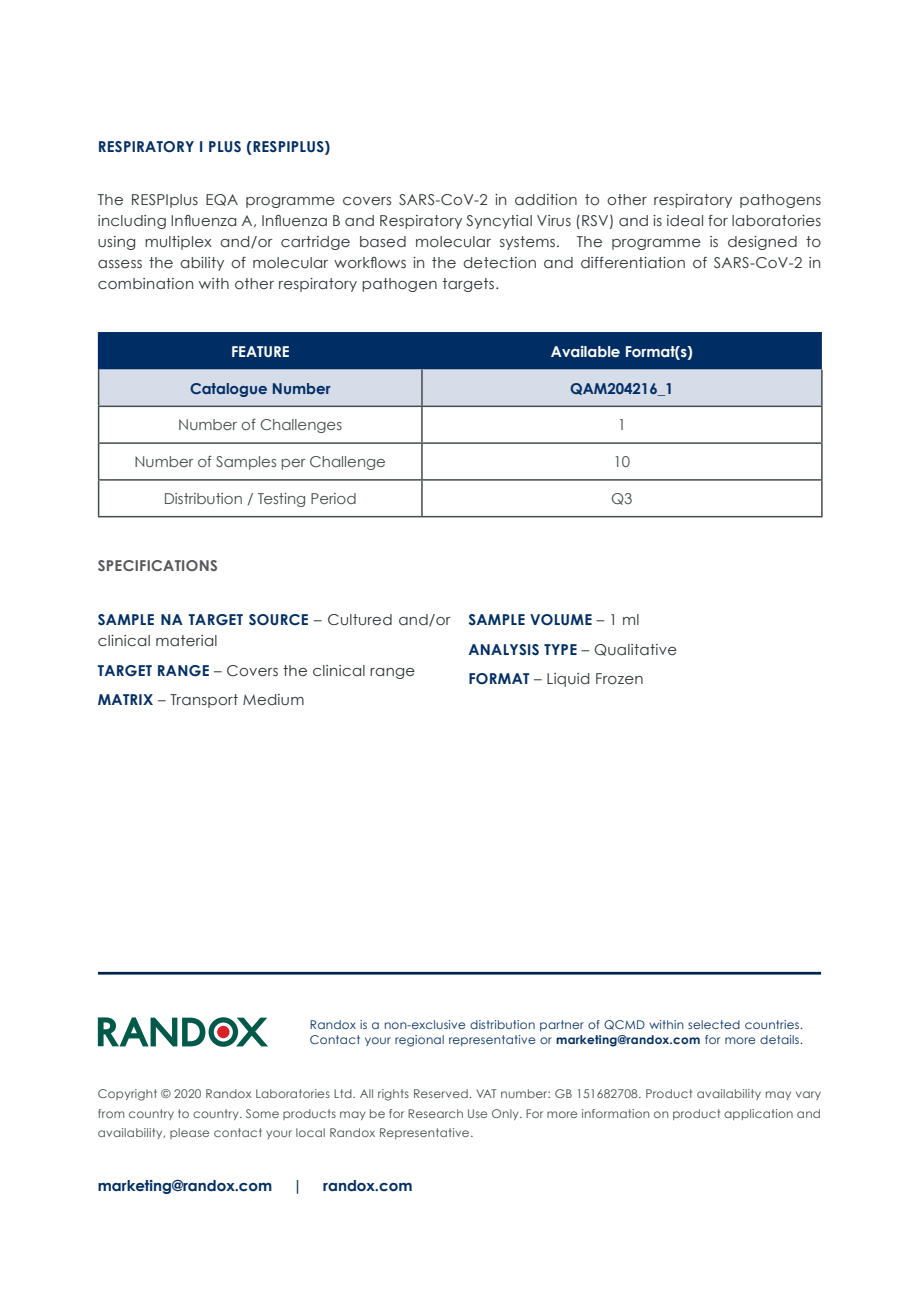
<style>
.page{position:relative;width:919px;height:1289px;background:#fff}
.page>*{position:absolute;margin:0;border:0;box-sizing:border-box;transform-origin:0 0}
.t1{font:15px/21px "Century Gothic";letter-spacing:.02em;color:#2d3234}
.t2{font:700 15px/29.5px "Century Gothic";letter-spacing:.02em;color:#002e64}
.t3{font:15px "Century Gothic";color:#434c49}
.t4{font:700 15px "Century Gothic";color:#002e64}
.t5{font:700 15px "Century Gothic";color:#fff}
.t6{font:700 15px "Century Gothic";letter-spacing:.02em;color:#57585a}
.t7{font:12px/19.5px "Century Gothic";letter-spacing:.02em;color:#434c49;text-align:justify}
.t8{font:12px/14.4px "Century Gothic";letter-spacing:.02em;color:#002e64}
.s1{font-weight:700;color:#002e64}
.s2{font-weight:400;color:#2d3234}
.s3{font-weight:700}
</style>
<div class="page">
<svg style="left:98px;top:1017px;width:170px;height:29px"></svg>
<svg style="left:99px;top:333px;width:722px;height:72px;background:#6a84a5"></svg>
<hr style="left:98px;top:407px;width:1px;height:35px;background:#434c49">
<hr style="left:421px;top:407px;width:1px;height:35px;background:#434c49">
<hr style="left:821px;top:407px;width:1px;height:35px;background:#434c49">
<hr style="left:98px;top:442px;width:324px;height:2px;background:#434c49">
<hr style="left:98px;top:444px;width:1px;height:35px;background:#434c49">
<hr style="left:422px;top:442px;width:400px;height:2px;background:#434c49">
<hr style="left:421px;top:444px;width:1px;height:35px;background:#434c49">
<hr style="left:821px;top:444px;width:1px;height:35px;background:#434c49">
<hr style="left:98px;top:479px;width:324px;height:1px;background:#434c49">
<hr style="left:98px;top:480px;width:1px;height:36px;background:#434c49">
<hr style="left:422px;top:479px;width:400px;height:1px;background:#434c49">
<hr style="left:421px;top:480px;width:1px;height:36px;background:#434c49">
<hr style="left:821px;top:480px;width:1px;height:36px;background:#434c49">
<hr style="left:98px;top:516px;width:324px;height:1px;background:#434c49">
<hr style="left:422px;top:516px;width:400px;height:1px;background:#434c49">
<hr style="left:98px;top:369px;width:1px;height:36px;background:#434c49">
<hr style="left:421px;top:369px;width:1px;height:36px;background:#434c49">
<hr style="left:821px;top:369px;width:1px;height:36px;background:#434c49">
<hr style="left:98px;top:405px;width:324px;height:2px;background:#434c49">
<hr style="left:422px;top:405px;width:400px;height:2px;background:#434c49">
<hr style="left:98px;top:332px;width:324px;height:1px;background:#002e64">
<hr style="left:98px;top:333px;width:1px;height:36px;background:#002e64">
<hr style="left:422px;top:332px;width:399px;height:1px;background:#002e64">
<div style="left:97px;top:968px;width:725px;height:6px;background:#005949;opacity:.32"></div>
<p class="t2" style="left:98px;top:131px;width:234px">RESPIRATORY I PLUS (RESPIPLUS)</p>
<p class="t1" style="left:98px;top:189px;width:725px;text-align:justify">The RESPIplus EQA programme covers SARS-CoV-2 in addition to other respiratory pathogens including Influenza A, Influenza B and Respiratory Syncytial Virus (RSV) and is ideal for laboratories using multiplex and/or cartridge based molecular systems. The programme is designed to assess the ability of molecular workflows in the detection and differentiation of SARS-CoV-2 in combination with other respiratory pathogen targets.</p>
<p class="t5" style="left:231px;top:342px;width:60px">FEATURE</p>
<p class="t5" style="left:551px;top:342px;width:143px">Available Format(s)</p>
<p class="t4" style="left:190px;top:378px;width:142px">Catalogue Number</p>
<p class="t4" style="left:570px;top:378px;width:105px">QAM204216_1</p>
<p class="t3" style="left:178px;top:416px;width:165px">Number of Challenges</p>
<p class="t3" style="left:617px;top:416px;width:10px">1</p>
<p class="t3" style="left:134px;top:452px;width:253px">Number of Samples per Challenge</p>
<p class="t3" style="left:613px;top:452px;width:18px">10</p>
<p class="t3" style="left:164px;top:489px;width:194px">Distribution / Testing Period</p>
<p class="t3" style="left:611px;top:489px;width:23px">Q3</p>
<p class="t6" style="left:98px;top:556px;width:121px">SPECIFICATIONS</p>
<p class="t1" style="left:98px;top:609px;width:354px"><span class="s1">SAMPLE NA TARGET SOURCE</span> – Cultured and/or clinical material</p>
<p class="t1" style="left:98px;top:655px;width:319px;line-height:29.5px"><span class="s1">TARGET RANGE</span> – Covers the clinical range<br><span class="s1">MATRIX</span> – Transport Medium</p>
<p class="t2" style="left:468px;top:604px;width:210px">SAMPLE VOLUME <span class="s2">– 1 ml<br></span>ANALYSIS TYPE <span class="s2">– Qualitative<br></span>FORMAT <span class="s2">– Liquid Frozen</span></p>
<p class="t8" style="left:310px;top:1017px;width:494px">Randox is a non-exclusive distribution partner of QCMD within selected countries.<br>Contact your regional representative or <span class="s3">marketing@randox.com</span> for more details.</p>
<p class="t7" style="left:98px;top:1084px;width:724px">Copyright © 2020 Randox Laboratories Ltd. All rights Reserved. VAT number: GB 151682708. Product availability may vary from country to country. Some products may be for Research Use Only. For more information on product application and availability, please contact your local Randox Representative.</p>
<p class="t4" style="left:98px;top:1176px;width:176px">marketing@randox.com</p>
<p class="t4" style="left:293px;top:1176px;width:10px">|</p>
<p class="t4" style="left:323px;top:1176px;width:91px">randox.com</p>
</div>
